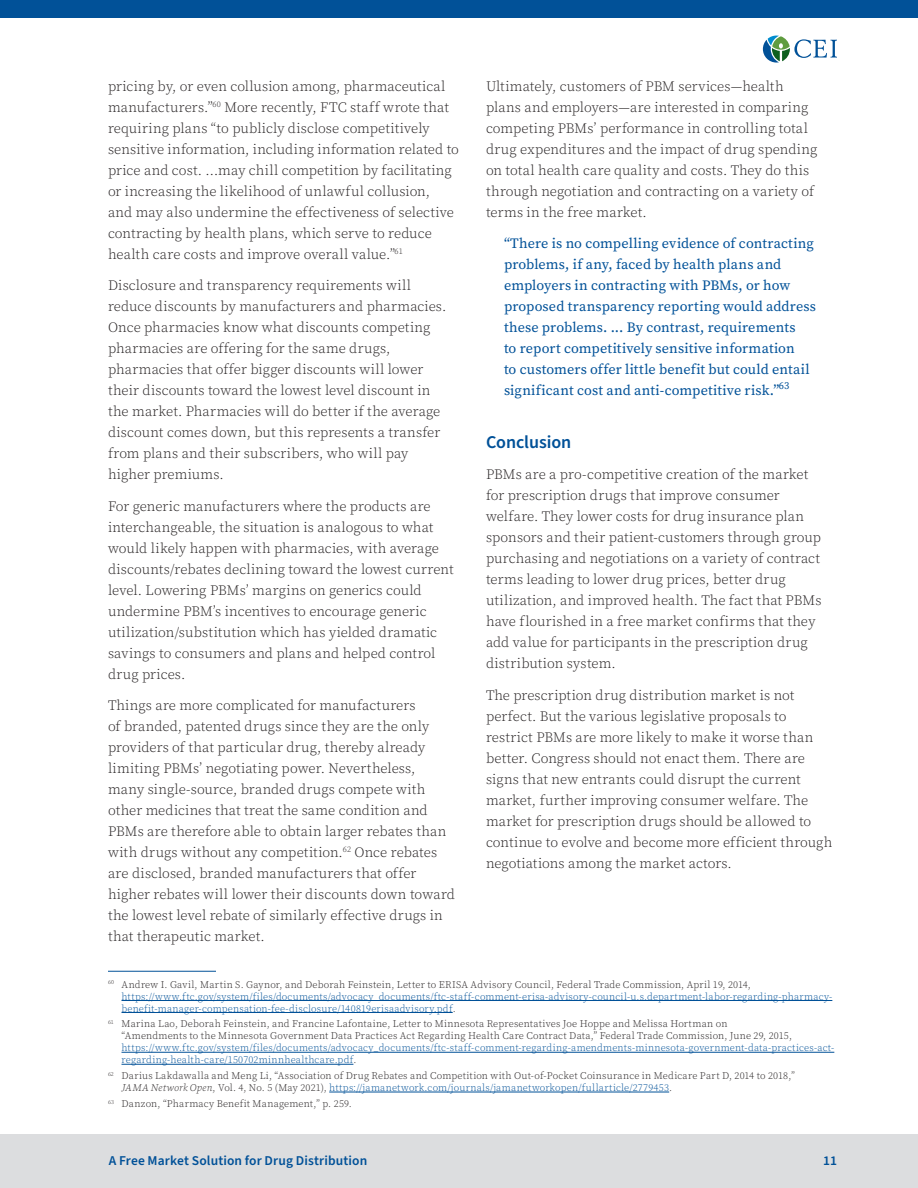
<style>
.page{position:relative;width:918px;height:1188px;background:#fff}
.page>*{position:absolute;margin:0;border:0;box-sizing:border-box;transform-origin:0 0}
.t1{font:600 18px "Source Sans Pro";letter-spacing:-.005em;color:#015198}
.t2{font:300 14.25px/21px "Source Serif Pro";letter-spacing:.005em;color:#231f20}
.Callout_2{font:14.25px/21px "Source Serif Pro";letter-spacing:.005em;color:#015198}
.t3{font:600 13.5px "Source Sans Pro";letter-spacing:.01em;color:#015198}
.Footnote_text{font:300 10.2px/12px "Source Serif Pro";letter-spacing:.02em;color:#231f20}
.Footnote_text-2{font:300 10.2px/12px "Source Serif Pro";letter-spacing:.02em;color:#015198}
.s1{color:#231f20}
.s2{color:#015198}
.s3{font-style:italic}
</style>
<div class="page">
<hr style="left:108px;top:971px;width:108px;height:1px;background:#015198">
<hr style="left:122px;top:1000px;width:710px;height:1px;background:#015198">
<hr style="left:122px;top:1012px;width:331px;height:1px;background:#015198">
<hr style="left:122px;top:1052px;width:712px;height:1px;background:#015198">
<hr style="left:122px;top:1064px;width:231px;height:1px;background:#015198">
<hr style="left:329px;top:1092px;width:340px;height:1px;background:#015198">
<div style="left:0;top:0;width:918px;height:18px;background:#015198"></div>
<svg style="left:763px;top:36px;width:74px;height:27px"></svg>
<div style="left:0;top:1134px;width:918px;height:54px;background:#dcdddf"></div>
<p class="t2" style="left:486px;top:76px;width:333px">Ultimately, customers of PBM services—health plans and employers—are interested in comparing competing PBMs’ performance in controlling total drug expenditures and the impact of drug spending on total health care quality and costs. They do this through negotiation and contracting on a variety of terms in the free market.</p>
<p class="Callout_2" style="left:504px;top:233px;width:313px">“There is no compelling evidence of contracting problems, if any, faced by health plans and employers in contracting with PBMs, or how proposed transparency reporting would address these problems. ... By contrast, requirements<br>to report competitively sensitive information<br>to customers offer little benefit but could entail significant cost and anti-competitive risk.”<sup>63</sup></p>
<h1 class="t1" style="left:486px;top:430px;width:87px">Conclusion</h1>
<p class="t2" style="left:486px;top:464px;width:337px">PBMs are a pro-competitive creation of the market for prescription drugs that improve consumer welfare. They lower costs for drug insurance plan sponsors and their patient-customers through group purchasing and negotiations on a variety of contract terms leading to lower drug prices, better drug utilization, and improved health. The fact that PBMs have flourished in a free market confirms that they add value for participants in the prescription drug distribution system.</p>
<p class="t2" style="left:486px;top:685px;width:348px">The prescription drug distribution market is not perfect. But the various legislative proposals to restrict PBMs are more likely to make it worse than better. Congress should not enact them. There are signs that new entrants could disrupt the current market, further improving consumer welfare. The market for prescription drugs should be allowed to continue to evolve and become more efficient through negotiations among the market actors.</p>
<p class="t2" style="left:108px;top:76px;width:353px">pricing by, or even collusion among, pharmaceutical manufacturers.”<sup>60</sup> More recently, FTC staff wrote that requiring plans “to publicly disclose competitively sensitive information, including information related to price and cost. …may chill competition by facilitating or increasing the likelihood of unlawful collusion,<br>and may also undermine the effectiveness of selective contracting by health plans, which serve to reduce health care costs and improve overall value.”<sup>61</sup></p>
<p class="t2" style="left:108px;top:275px;width:340px">Disclosure and transparency requirements will reduce discounts by manufacturers and pharmacies.<br>Once pharmacies know what discounts competing pharmacies are offering for the same drugs, pharmacies that offer bigger discounts will lower their discounts toward the lowest level discount in the market. Pharmacies will do better if the average discount comes down, but this represents a transfer from plans and their subscribers, who will pay higher premiums.</p>
<p class="t2" style="left:108px;top:496px;width:347px">For generic manufacturers where the products are interchangeable, the situation is analogous to what would likely happen with pharmacies, with average discounts/rebates declining toward the lowest current level. Lowering PBMs’ margins on generics could undermine PBM’s incentives to encourage generic utilization/substitution which has yielded dramatic savings to consumers and plans and helped control drug prices.</p>
<p class="t2" style="left:108px;top:695px;width:349px">Things are more complicated for manufacturers<br>of branded, patented drugs since they are the only providers of that particular drug, thereby already limiting PBMs’ negotiating power. Nevertheless, many single-source, branded drugs compete with other medicines that treat the same condition and PBMs are therefore able to obtain larger rebates than with drugs without any competition.<sup>62</sup> Once rebates are disclosed, branded manufacturers that offer higher rebates will lower their discounts down toward the lowest level rebate of similarly effective drugs in that therapeutic market.</p>
<p class="Footnote_text-2" style="left:122px;top:978px;width:712px;text-indent:-14px"><sup>60</sup> <span class="s1">Andrew I. Gavil, Martin S. Gaynor, and Deborah Feinstein, Letter to ERISA Advisory Council, Federal Trade Commission, April 19, 2014, </span>https://www.ftc.gov/system/files/documents/advocacy_documents/ftc-staff-comment-erisa-advisory-council-u.s.department-labor-regarding-pharmacy&shy;benefit-manager-compensation-fee-disclosure/140819erisaadvisory.pdf<span class="s1">.</span></p>
<p class="Footnote_text" style="left:122px;top:1018px;width:714px;text-indent:-14px"><sup>61</sup> Marina Lao, Deborah Feinstein, and Francine Lafontaine, Letter to Minnesota Representatives Joe Hoppe and Melissa Hortman on<br>“Amendments to the Minnesota Government Data Practices Act Regarding Health Care Contract Data,” Federal Trade Commission, June 29, 2015, <span class="s2">https://www.ftc.gov/system/files/documents/advocacy_documents/ftc-staff-comment-regarding-amendments-minnesota-government-data-practices-act&shy;regarding-health-care/150702minnhealthcare.pdf</span>.</p>
<p class="Footnote_text" style="left:122px;top:1070px;width:675px;text-indent:-14px"><sup>62</sup> Darius Lakdawalla and Meng Li, “Association of Drug Rebates and Competition with Out-of-Pocket Coinsurance in Medicare Part D, 2014 to 2018,”<br><span class="s3">JAMA Network Open</span>, Vol. 4, No. 5 (May 2021), <span class="s2">https://jamanetwork.com/journals/jamanetworkopen/fullarticle/2779453</span>.</p>
<p class="Footnote_text" style="left:108px;top:1098px;width:245px"><sup>63</sup> Danzon, “Pharmacy Benefit Management,” p. 259.</p>
<p class="t3" style="left:109px;top:1152px;width:260px">A Free Market Solution for Drug Distribution</p>
<p class="t3" style="left:823px;top:1152px;width:15px">11</p>
</div>
